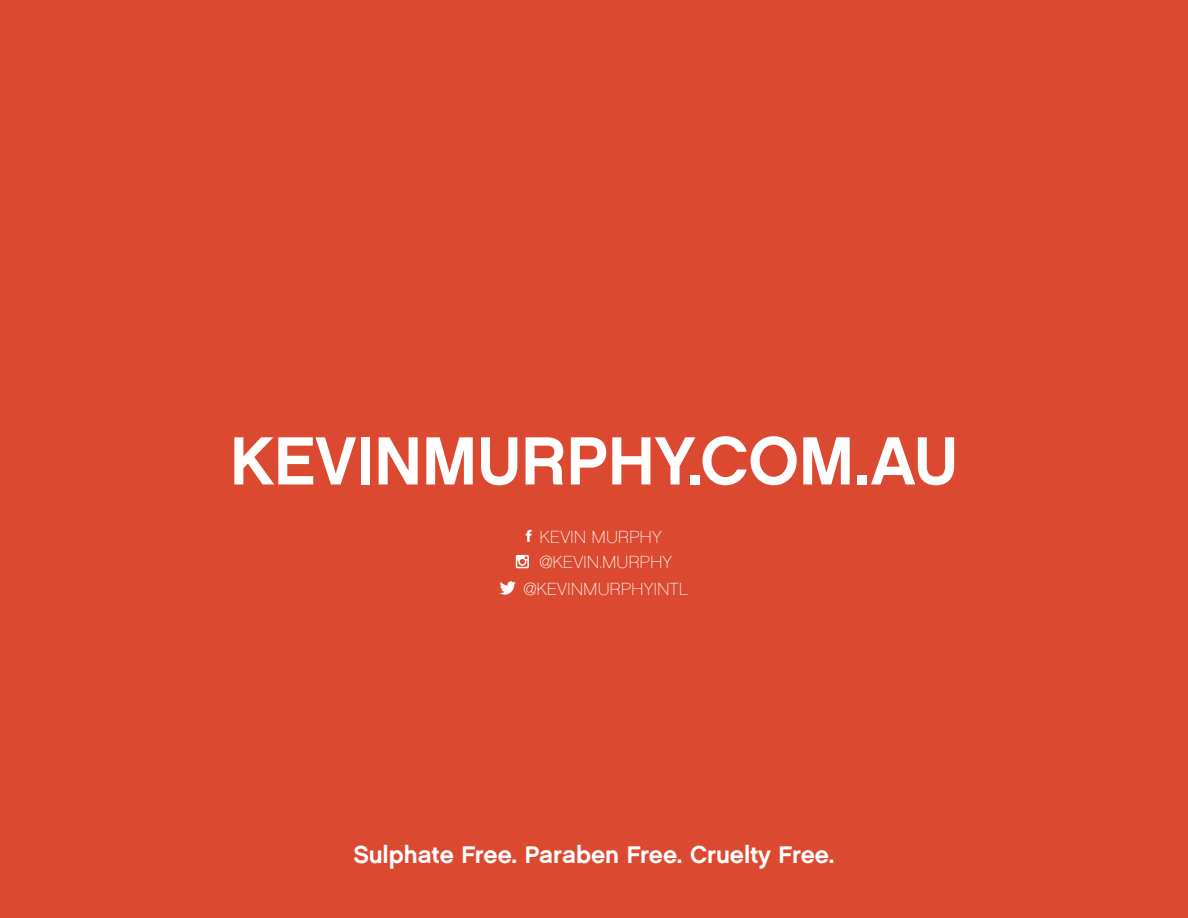
<style>
.page{position:relative;width:1188px;height:918px;background:#db4a30}
.page>*{position:absolute;margin:0;border:0;box-sizing:border-box;transform-origin:0 0}
.t1{font:67.95px "Chalet TT New York Nineteen Sixty";color:#fff}
.t2{font:24.15px "Chalet TT New York Nineteen Sixty";color:#fff}
.t3{font:17.7px "Chalet TT Paris Nineteen Sixty";color:#fff}
</style>
<div class="page">
<svg style="left:500px;top:581px;width:16px;height:14px"></svg>
<svg style="left:516px;top:555px;width:13px;height:13px"></svg>
<svg style="left:526px;top:530px;width:6px;height:12px"></svg>
<h1 class="t1" style="left:230px;top:418px;width:730px">KEVINMURPHY.COM.AU</h1>
<p class="t3" style="left:540px;top:526px;width:124px">KEVIN MURPHY</p>
<p class="t3" style="left:540px;top:552px;width:134px">@KEVIN.MURPHY</p>
<p class="t3" style="left:523px;top:578px;width:166px">@KEVINMURPHYINTL</p>
<h2 class="t2" style="left:354px;top:839px;width:483px">Sulphate Free. Paraben Free. Cruelty Free.</h2>
</div>
